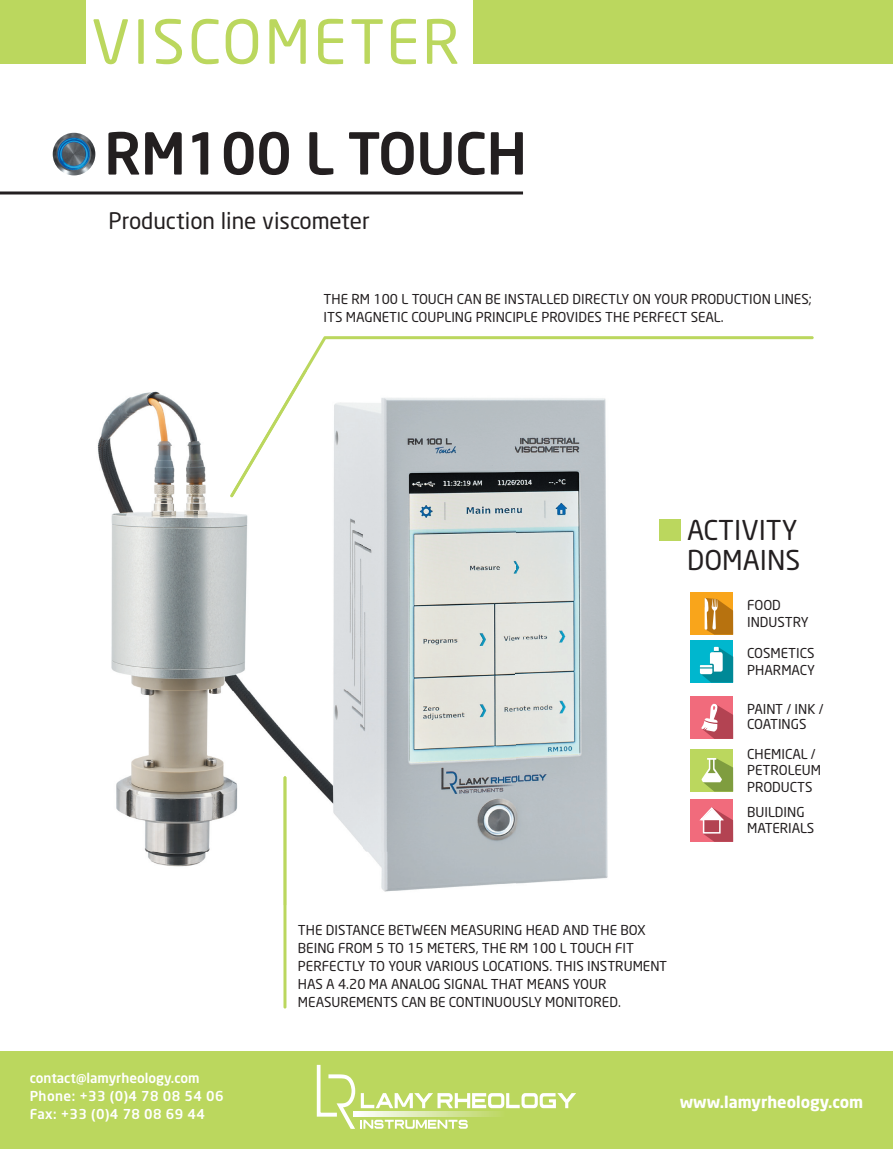
<style>
.page{position:relative;width:893px;height:1149px;background:#fff}
.page>*{position:absolute;margin:0;border:0;box-sizing:border-box;transform-origin:0 0}
.t1{font:60px "Neo Sans";letter-spacing:.05em;color:#bbd75e}
.t2{font:500 57px "Neo Sans";letter-spacing:-.01em;color:#231f20}
.t3{font:27px/30px "Neo Sans";color:#231f20}
.t4{font:22.5px "Neo Sans";color:#231f20}
.t5{font:700 16.05px "Neo Sans";color:#fff}
.t6{font:13.5px/18px "Neo Sans";color:#231f20}
.t7{font:500 13.5px/18px "Neo Sans";color:#fff}
</style>
<div class="page">
<hr style="left:0;top:191px;width:523px;height:3px;background:#231f20">
<svg style="left:304px;top:336px;width:510px;height:34px"></svg>
<img style="left:53px;top:133px;width:42px;height:42px;border-radius:21px">
<hr style="left:283px;top:776px;width:3px;height:232px;background:#bbd75e;border-radius:2px">
<div style="left:0;top:1050px;width:893px;height:98px;background:#bbd75e"></div>
<svg style="left:316px;top:1064px;width:260px;height:65px"></svg>
<div style="left:0;top:0;width:85px;height:64px;background:#bbd75e"></div>
<div style="left:473px;top:0;width:420px;height:64px;background:#bbd75e"></div>
<img style="left:97px;top:370px;width:511px;height:534px">
<img style="left:230px;top:370px;width:77px;height:127px">
<img style="left:283px;top:776px;width:3px;height:128px">
<div style="left:659px;top:519px;width:21px;height:21px;background:#bbd75e"></div>
<div style="left:690px;top:591px;width:43px;height:43px;background:#f9a51b"></div>
<svg style="left:704px;top:598px;width:29px;height:36px"></svg>
<div style="left:690px;top:639px;width:43px;height:43px;background:#00b7ce"></div>
<svg style="left:700px;top:646px;width:33px;height:36px"></svg>
<div style="left:690px;top:695px;width:43px;height:43px;background:#f16b7c"></div>
<svg style="left:701px;top:703px;width:32px;height:35px"></svg>
<div style="left:690px;top:748px;width:43px;height:43px;background:#bbd75e"></div>
<svg style="left:701px;top:758px;width:32px;height:33px"></svg>
<div style="left:690px;top:798px;width:43px;height:43px;background:#f16b7c"></div>
<svg style="left:699px;top:807px;width:34px;height:34px"></svg>
<h1 class="t1" style="left:91px;top:5px;width:370px">VISCOMETER</h1>
<h2 class="t2" style="left:104px;top:117px;width:424px">RM100 L TOUCH</h2>
<h3 class="t4" style="left:109px;top:206px;width:263px">Production line viscometer</h3>
<p class="t6" style="left:324px;top:290px;width:490px">THE RM 100 L TOUCH CAN BE INSTALLED DIRECTLY ON YOUR PRODUCTION LINES;<br>ITS MAGNETIC COUPLING PRINCIPLE PROVIDES THE PERFECT SEAL.</p>
<p class="t7" style="left:30px;top:1068px;width:195px">contact@lamyrheology.com<br>Phone: +33 (0)4 78 08 54 06<br>Fax: +33 (0)4 78 08 69 44</p>
<h3 class="t3" style="left:687px;top:515px;width:115px">ACTIVITY<br>DOMAINS</h3>
<p class="t6" style="left:747px;top:596px;width:63px;line-height:16.5px">FOOD<br>INDUSTRY</p>
<p class="t6" style="left:747px;top:644px;width:69px;line-height:16.5px">COSMETICS<br>PHARMACY</p>
<p class="t6" style="left:747px;top:701px;width:78px;line-height:15px">PAINT / INK /<br>COATINGS</p>
<p class="t6" style="left:747px;top:745px;width:75px;line-height:16.5px">CHEMICAL /<br>PETROLEUM<br>PRODUCTS</p>
<p class="t6" style="left:747px;top:803px;width:69px;line-height:16.5px">BUILDING<br>MATERIALS</p>
<p class="t6" style="left:298px;top:920px;width:371px">THE DISTANCE BETWEEN MEASURING HEAD AND THE BOX BEING FROM 5 TO 15 METERS, THE RM 100 L TOUCH FIT PERFECTLY TO YOUR VARIOUS LOCATIONS. THIS INSTRUMENT HAS A 4.20 MA ANALOG SIGNAL THAT MEANS YOUR MEASUREMENTS CAN BE CONTINUOUSLY MONITORED.</p>
<p class="t5" style="left:680px;top:1091px;width:185px">www.lamyrheology.com</p>
</div>
